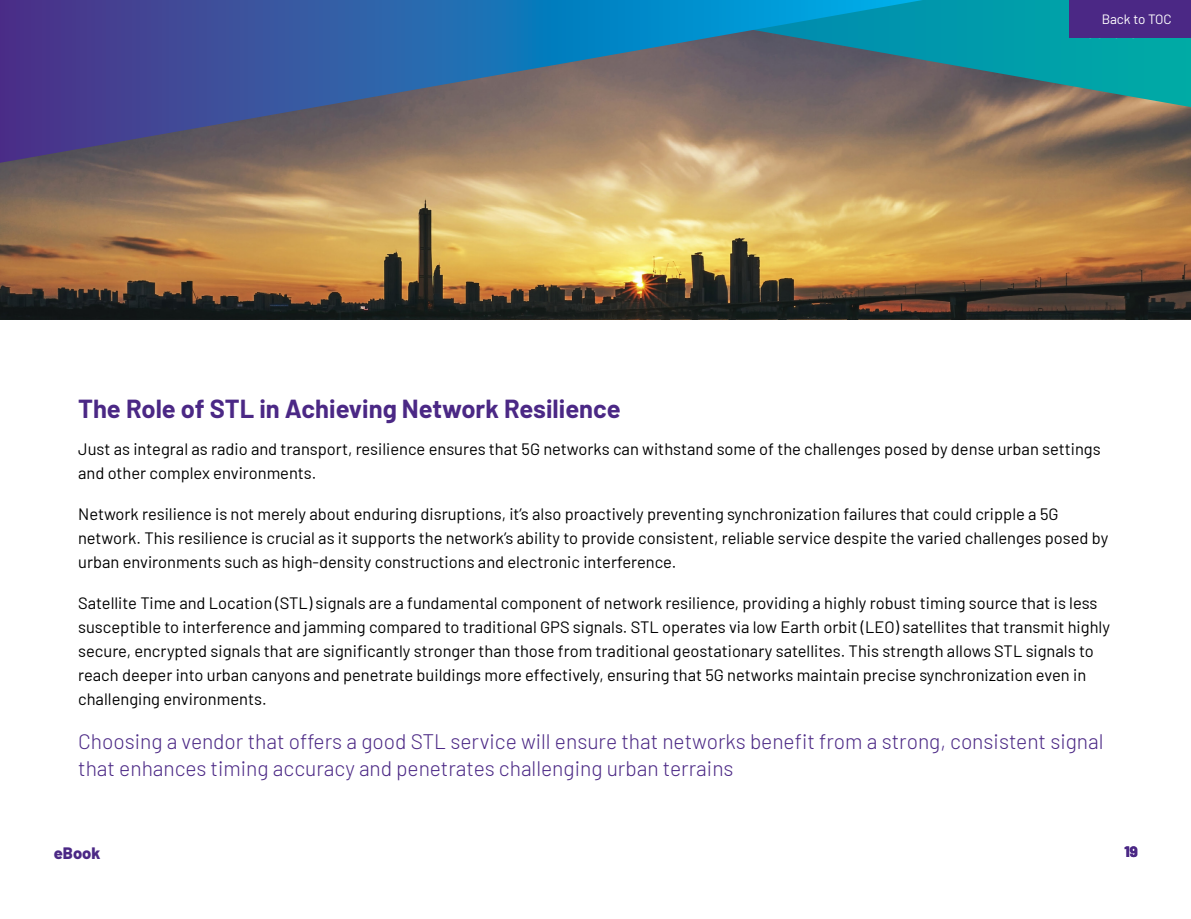
<style>
.page{position:relative;width:1191px;height:919px;background:#fff}
.page>*{position:absolute;margin:0;border:0;box-sizing:border-box;transform-origin:0 0}
.t1{font:700 25.5px "Barlow";color:#4b2885}
.t2{font:300 21px/27px "Barlow";color:#4b2885}
.t3{font:16.5px/24px "Barlow";color:#000}
.t4{font:800 16.5px "Barlow";color:#4b2885}
.t5{font:800 15px "Barlow";color:#4b2885}
.t6{font:13.5px "Barlow";letter-spacing:-.005em;color:#fff}
</style>
<div class="page">
<img style="left:0;top:130px;width:1191px;height:190px">
<svg style="left:935px;top:0;width:256px;height:130px;background:#388d8b"></svg>
<svg style="left:0;top:0;width:935px;height:166px;background:#546687"></svg>
<div style="left:1069px;top:0;width:122px;height:38px;background:#4b2885"></div>
<p class="t6" style="left:1101px;top:9px;width:72px">Back to TOC</p>
<h1 class="t1" style="left:78px;top:390px;width:544px">The Role of STL in Achieving Network Resilience</h1>
<p class="t3" style="left:78px;top:435px;width:1024px">Just as integral as radio and transport, resilience ensures that 5G networks can withstand some of the challenges posed by dense urban settings and other complex environments.</p>
<p class="t3" style="left:78px;top:500px;width:1031px">Network resilience is not merely about enduring disruptions, it’s also proactively preventing synchronization failures that could cripple a 5G network. This resilience is crucial as it supports the network’s ability to provide consistent, reliable service despite the varied challenges posed by urban environments such as high-density constructions and electronic interference.</p>
<p class="t3" style="left:78px;top:589px;width:1033px">Satellite Time and Location (STL) signals are a fundamental component of network resilience, providing a highly robust timing source that is less susceptible to interference and jamming compared to traditional GPS signals. STL operates via low Earth orbit (LEO) satellites that transmit highly secure, encrypted signals that are significantly stronger than those from traditional geostationary satellites. This strength allows STL signals to reach deeper into urban canyons and penetrate buildings more effectively, ensuring that 5G networks maintain precise synchronization even in challenging environments.</p>
<p class="t2" style="left:78px;top:726px;width:1026px">Choosing a vendor that offers a good STL service will ensure that networks benefit from a strong, consistent signal that enhances timing accuracy and penetrates challenging urban terrains</p>
<p class="t4" style="left:54px;top:840px;width:48px">eBook</p>
<p class="t5" style="left:1124px;top:840px;width:15px">19</p>
</div>
